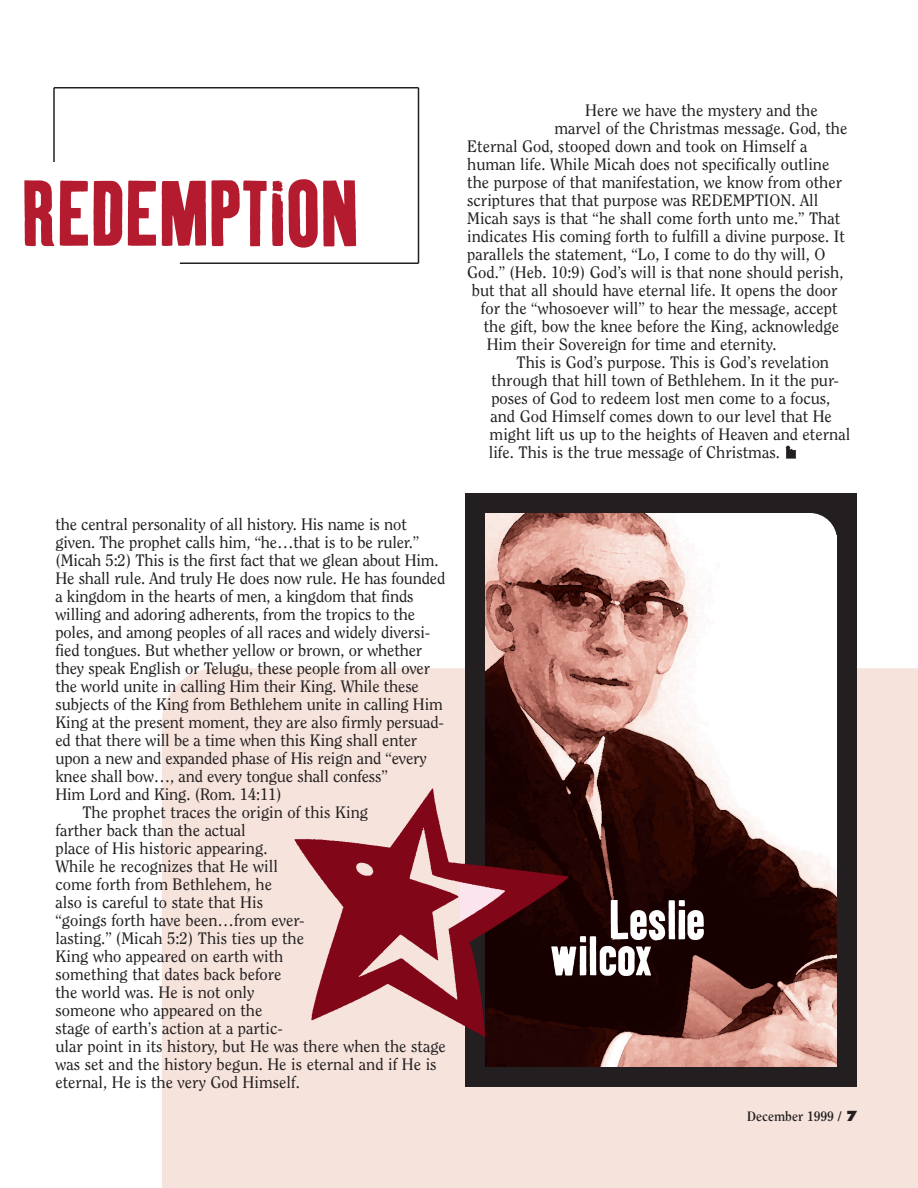
<style>
.page{position:relative;width:918px;height:1188px;background:#fff}
.page>*{position:absolute;margin:0;border:0;box-sizing:border-box;transform-origin:0 0}
.t1{font:90px "Kipp No 1";color:#b41b2e}
.t2{font:54px "Kipp No 1";color:#fff}
.t3{font:16.5px "Clearface";color:#231f20}
.t4{font:700 13.5px "Clearface";color:#231f20}
.s1{font-family:"Futura";font-weight:800}
</style>
<div class="page">
<div style="left:162px;top:668px;width:756px;height:520px;background:#f5e3dc"></div>
<div style="left:466px;top:493px;width:391px;height:594px;background:#231f20"></div>
<img style="left:486px;top:513px;width:351px;height:553px">
<img style="left:258px;top:782px;width:317px;height:263px">
<div style="left:811px;top:493px;width:46px;height:42px;background:#231f20"></div>
<div style="left:759px;top:513px;width:78px;height:83px;background:#fff;border-radius:27px"></div>
<svg style="left:785px;top:446px;width:12px;height:12px"></svg>
<hr style="left:180px;top:262px;width:238px;height:2px;background:#231f20">
<hr style="left:418px;top:88px;width:1px;height:175px;background:#231f20">
<hr style="left:54px;top:87px;width:364px;height:1px;background:#231f20">
<hr style="left:53px;top:88px;width:2px;height:74px;background:#231f20">
<h1 class="t1" style="left:22px;top:180px;width:339px">REDEMPTION</h1>
<p class="t3" style="left:585px;top:103px;width:234px">Here we have the mystery and the</p>
<p class="t3" style="left:554px;top:121px;width:295px">marvel of the Christmas message. God, the</p>
<p class="t3" style="left:467px;top:139px;width:342px">Eternal God, stooped down and took on Himself a</p>
<p class="t3" style="left:467px;top:157px;width:364px">human life. While Micah does not specifically outline</p>
<p class="t3" style="left:467px;top:175px;width:376px">the purpose of that manifestation, we know from other</p>
<p class="t3" style="left:467px;top:193px;width:353px">scriptures that that purpose was REDEMPTION. All</p>
<p class="t3" style="left:467px;top:211px;width:375px">Micah says is that “he shall come forth unto me.” That</p>
<p class="t3" style="left:467px;top:229px;width:379px">indicates His coming forth to fulfill a divine purpose. It</p>
<p class="t3" style="left:467px;top:247px;width:360px">parallels the statement, “Lo, I come to do thy will, O</p>
<p class="t3" style="left:467px;top:265px;width:378px">God.” (Heb. 10:9) God’s will is that none should perish,</p>
<p class="t3" style="left:472px;top:283px;width:367px">but that all should have eternal life. It opens the door</p>
<p class="t3" style="left:481px;top:301px;width:358px">for the “whosoever will” to hear the message, accept</p>
<p class="t3" style="left:484px;top:319px;width:357px">the gift, bow the knee before the King, acknowledge</p>
<p class="t3" style="left:487px;top:337px;width:291px">Him their Sovereign for time and eternity.</p>
<p class="t3" style="left:517px;top:355px;width:314px">This is God’s purpose. This is God’s revelation</p>
<p class="t3" style="left:492px;top:373px;width:349px">through that hill town of Bethlehem. In it the pur-</p>
<p class="t3" style="left:491px;top:391px;width:341px">poses of God to redeem lost men come to a focus,</p>
<p class="t3" style="left:490px;top:409px;width:343px">and God Himself comes down to our level that He</p>
<p class="t3" style="left:490px;top:427px;width:362px">might lift us up to the heights of Heaven and eternal</p>
<p class="t3" style="left:489px;top:445px;width:293px">life. This is the true message of Christmas.</p>
<p class="t3" style="left:55px;top:518px;width:353px">the central personality of all history. His name is not</p>
<p class="t3" style="left:55px;top:536px;width:365px">given. The prophet calls him, “he…that is to be ruler.”</p>
<p class="t3" style="left:55px;top:554px;width:385px">(Micah 5:2) This is the first fact that we glean about Him.</p>
<p class="t3" style="left:55px;top:572px;width:391px">He shall rule. And truly He does now rule. He has founded</p>
<p class="t3" style="left:55px;top:590px;width:360px">a kingdom in the hearts of men, a kingdom that finds</p>
<p class="t3" style="left:55px;top:608px;width:361px">willing and adoring adherents, from the tropics to the</p>
<p class="t3" style="left:55px;top:626px;width:376px">poles, and among peoples of all races and widely diversi-</p>
<p class="t3" style="left:55px;top:644px;width:368px">fied tongues. But whether yellow or brown, or whether</p>
<p class="t3" style="left:55px;top:662px;width:376px">they speak English or Telugu, these people from all over</p>
<p class="t3" style="left:55px;top:680px;width:365px">the world unite in calling Him their King. While these</p>
<p class="t3" style="left:55px;top:698px;width:389px">subjects of the King from Bethlehem unite in calling Him</p>
<p class="t3" style="left:55px;top:716px;width:390px">King at the present moment, they are also firmly persuad-</p>
<p class="t3" style="left:55px;top:734px;width:363px">ed that there will be a time when this King shall enter</p>
<p class="t3" style="left:55px;top:752px;width:373px">upon a new and expanded phase of His reign and “every</p>
<p class="t3" style="left:55px;top:770px;width:334px">knee shall bow…, and every tongue shall confess”</p>
<p class="t3" style="left:55px;top:788px;width:228px">Him Lord and King. (Rom. 14:11)</p>
<p class="t3" style="left:82px;top:806px;width:287px">The prophet traces the origin of this King</p>
<p class="t3" style="left:55px;top:824px;width:192px">farther back than the actual</p>
<p class="t3" style="left:55px;top:842px;width:214px">place of His historic appearing.</p>
<p class="t3" style="left:55px;top:860px;width:224px">While he recognizes that He will</p>
<p class="t3" style="left:55px;top:878px;width:218px">come forth from Bethlehem, he</p>
<p class="t3" style="left:55px;top:896px;width:209px">also is careful to state that His</p>
<p class="t3" style="left:55px;top:914px;width:251px">“goings forth have been…from ever-</p>
<p class="t3" style="left:55px;top:932px;width:250px">lasting.” (Micah 5:2) This ties up the</p>
<p class="t3" style="left:55px;top:950px;width:230px">King who appeared on earth with</p>
<p class="t3" style="left:55px;top:968px;width:228px">something that dates back before</p>
<p class="t3" style="left:55px;top:986px;width:201px">the world was. He is not only</p>
<p class="t3" style="left:55px;top:1004px;width:208px">someone who appeared on the</p>
<p class="t3" style="left:55px;top:1022px;width:229px">stage of earth’s action at a partic-</p>
<p class="t3" style="left:55px;top:1040px;width:392px">ular point in its history, but He was there when the stage</p>
<p class="t3" style="left:55px;top:1058px;width:383px">was set and the history begun. He is eternal and if He is</p>
<p class="t3" style="left:55px;top:1076px;width:246px">eternal, He is the very God Himself.</p>
<h2 class="t2" style="left:609px;top:900px;width:97px">Leslie</h2>
<h2 class="t2" style="left:550px;top:936px;width:103px">wilcox</h2>
<p class="t4" style="left:747px;top:1110px;width:112px">December 1999 / <span class="s1">7</span></p>
</div>
